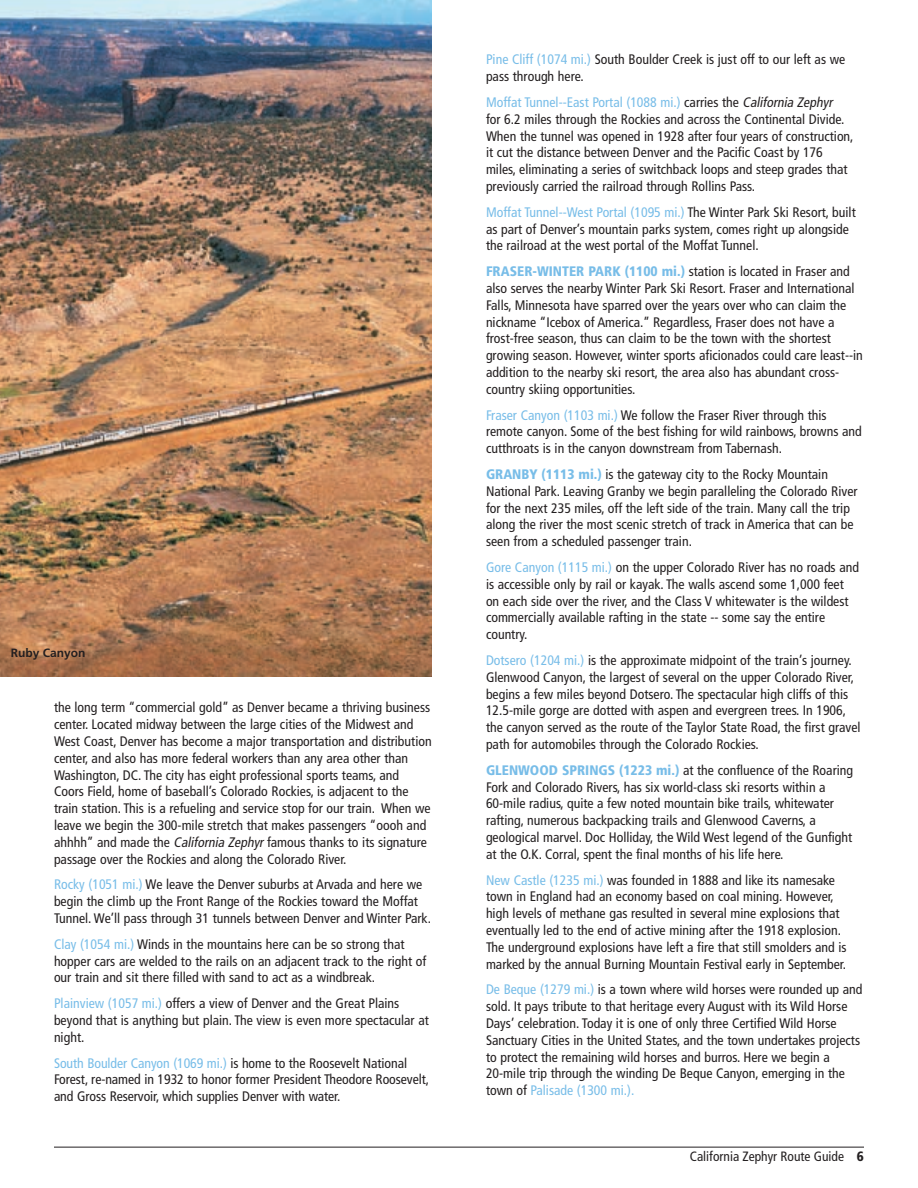
<style>
.page{position:relative;width:918px;height:1188px;background:#fff}
.page>*{position:absolute;margin:0;border:0;box-sizing:border-box;transform-origin:0 0}
.Body_Copy{font:condensed 13.8px/16.8px "Frutiger";color:#231f20}
.t1{font:condensed 13.5px "Frutiger";color:#231f20}
.t2{font:700 12px "Frutiger";color:#231f20}
.s1{font-style:italic}
.s2{color:#78bde8}
.s3{font-weight:900;color:#78bde8}
.s4{font-weight:900}
</style>
<div class="page">
<hr style="left:54px;top:1147px;width:810px;height:1px;background:#231f20">
<img style="left:0;top:0;width:432px;height:677px">
<p class="t2" style="left:11px;top:646px;width:76px">Ruby Canyon</p>
<p class="Body_Copy" style="left:54px;top:699px;width:379px">the long term “commercial gold” as Denver became a thriving business center. Located midway between the large cities of the Midwest and West Coast, Denver has become a major transportation and distribution center, and also has more federal workers than any area other than Washington, DC. The city has eight professional sports teams, and Coors Field, home of baseball’s Colorado Rockies, is adjacent to the train station. This is a refueling and service stop for our train. When we leave we begin the 300-mile stretch that makes passengers “oooh and ahhhh” and made the <span class="s1">California Zephyr</span>famous thanks to its signature passage over the Rockies and along the Colorado River.</p>
<p class="Body_Copy" style="left:54px;top:876px;width:378px"><span class="s2">Rocky (1051 mi.)</span> We leave the Denver suburbs at Arvada and here we begin the climb up the Front Range of the Rockies toward the Moffat<br>Tunnel. We’ll pass through 31 tunnels between Denver and Winter Park.</p>
<p class="Body_Copy" style="left:54px;top:936px;width:374px"><span class="s2">Clay (1054 mi.)</span> Winds in the mountains here can be so strong that hopper cars are welded to the rails on an adjacent track to the right of our train and sit there filled with sand to act as a windbreak.</p>
<p class="Body_Copy" style="left:54px;top:995px;width:376px"><span class="s2">Plainview (1057 mi.)</span> offers a view of Denver and the Great Plains beyond that is anything but plain. The view is even more spectacular at night.</p>
<p class="Body_Copy" style="left:54px;top:1054px;width:377px"><span class="s2">South Boulder Canyon (1069 mi.)</span> is home to the Roosevelt National<br>Forest, re-named in 1932 to honor former President Theodore Roosevelt, and Gross Reservoir, which supplies Denver with water.</p>
<p class="Body_Copy" style="left:486px;top:51px;width:361px"><span class="s2">Pine Cliff (1074 mi.)</span> South Boulder Creek is just off to our left as we pass through here.</p>
<p class="Body_Copy" style="left:486px;top:94px;width:369px"><span class="s2">Moffat Tunnel--East Portal (1088 mi.)</span> carries the <span class="s1">California Zephyr<br></span>for 6.2 miles through the Rockies and across the Continental Divide.<br>When the tunnel was opened in 1928 after four years of construction, it cut the distance between Denver and the Pacific Coast by 176 miles, eliminating a series of switchback loops and steep grades that previously carried the railroad through Rollins Pass.</p>
<p class="Body_Copy" style="left:486px;top:204px;width:371px"><span class="s2">Moffat Tunnel--West Portal (1095 mi.)</span> The Winter Park Ski Resort, built as part of Denver’s mountain parks system, comes right up alongside the railroad at the west portal of the Moffat Tunnel.</p>
<p class="Body_Copy" style="left:486px;top:263px;width:378px"><span class="s3">FRASER-WINTER PARK (1100 mi.)</span> station is located in Fraser and also serves the nearby Winter Park Ski Resort. Fraser and International Falls, Minnesota have sparred over the years over who can claim the nickname “Icebox of America.” Regardless, Fraser does not have a frost-free season, thus can claim to be the town with the shortest growing season. However, winter sports aficionados could care least--in addition to the nearby ski resort, the area also has abundant cross&shy;country skiing opportunities.</p>
<p class="Body_Copy" style="left:486px;top:406px;width:377px"><span class="s2">Fraser Canyon (1103 mi.)</span> We follow the Fraser River through this remote canyon. Some of the best fishing for wild rainbows, browns and cutthroats is in the canyon downstream from Tabernash.</p>
<p class="Body_Copy" style="left:486px;top:466px;width:373px"><span class="s3">GRANBY (1113 mi.)</span> is the gateway city to the Rocky Mountain National Park. Leaving Granby we begin paralleling the Colorado River for the next 235 miles, off the left side of the train. Many call the trip along the river the most scenic stretch of track in America that can be seen from a scheduled passenger train.</p>
<p class="Body_Copy" style="left:486px;top:559px;width:375px"><span class="s2">Gore Canyon (1115 mi.)</span> on the upper Colorado River has no roads and is accessible only by rail or kayak. The walls ascend some 1,000 feet on each side over the river, and the Class V whitewater is the wildest commercially available rafting in the state -- some say the entire country.</p>
<p class="Body_Copy" style="left:486px;top:652px;width:376px"><span class="s2">Dotsero (1204 mi.)</span> is the approximate midpoint of the train’s journey.<br>Glenwood Canyon, the largest of several on the upper Colorado River, begins a few miles beyond Dotsero. The spectacular high cliffs of this 12.5-mile gorge are dotted with aspen and evergreen trees. In 1906, the canyon served as the route of the Taylor State Road, the first gravel path for automobiles through the Colorado Rockies.</p>
<p class="Body_Copy" style="left:486px;top:762px;width:369px"><span class="s3">GLENWOOD SPRINGS (1223 mi.)</span> at the confluence of the Roaring Fork and Colorado Rivers, has six world-class ski resorts within a 60-mile radius, quite a few noted mountain bike trails, whitewater rafting, numerous backpacking trails and Glenwood Caverns, a geological marvel. Doc Holliday, the Wild West legend of the Gunfight at the O.K. Corral, spent the final months of his life here.</p>
<p class="Body_Copy" style="left:486px;top:871px;width:362px"><span class="s2">New Castle (1235 mi.)</span> was founded in 1888 and like its namesake town in England had an economy based on coal mining. However, high levels of methane gas resulted in several mine explosions that eventually led to the end of active mining after the 1918 explosion.<br>The underground explosions have left a fire that still smolders and is marked by the annual Burning Mountain Festival early in September.</p>
<p class="Body_Copy" style="left:486px;top:981px;width:378px"><span class="s2">De Beque (1279 mi.)</span> is a town where wild horses were rounded up and sold. It pays tribute to that heritage every August with its Wild Horse Days’ celebration. Today it is one of only three Certified Wild Horse Sanctuary Cities in the United States, and the town undertakes projects to protect the remaining wild horses and burros. Here we begin a 20-mile trip through the winding De Beque Canyon, emerging in the town of <span class="s2">Palisade (1300 mi.).</span></p>
<p class="t1" style="left:690px;top:1149px;width:176px">California Zephyr Route Guide <span class="s4">6</span></p>
</div>
